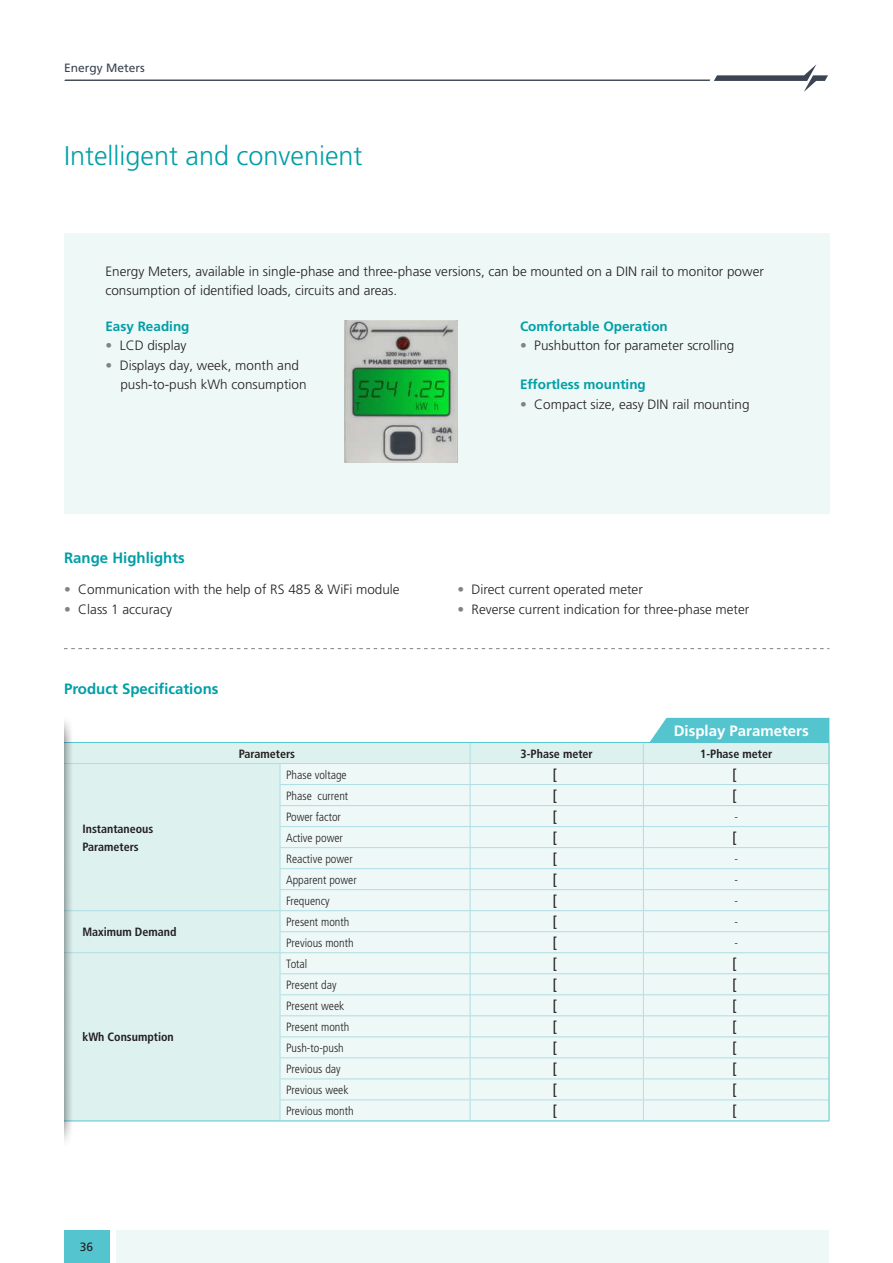
<style>
.page{position:relative;width:893px;height:1263px;background:#fff}
.page>*{position:absolute;margin:0;border:0;box-sizing:border-box;transform-origin:0 0}
.t1{font:300 27px "Frutiger LT Pro";color:#009fa6}
.t2{font:700 15px "Frutiger LT Pro";color:#009fa6}
.t3{font:700 15px "Frutiger LT Pro";color:#fff}
.t4{font:14.55px "Arial";color:#231f20}
.t5{font:300 13.5px/19.5px "Frutiger LT Pro";color:#231f20}
.t6{font:700 13.5px "Frutiger LT Pro";color:#009fa6}
.t7{font:300 condensed 12px "Frutiger LT Pro";color:#231f20}
.t8{font:700 condensed 12px/18.3px "Frutiger LT Pro";color:#231f20}
.t9{font:12px "Frutiger LT Pro";color:#3a4452}
.t10{font:12px "Frutiger LT Pro";color:#231f20}
.s1{color:#808285}
</style>
<div class="page">
<div style="left:116px;top:1231px;width:713px;height:32px;background:#eef8f7"></div>
<div style="left:64px;top:1231px;width:45px;height:32px;background:#54c5cf"></div>
<div style="left:64px;top:233px;width:765px;height:281px;background:#eef8f7"></div>
<svg style="left:64px;top:648px;width:765px;height:1px"></svg>
<svg style="left:73px;top:718px;width:757px;height:403px"></svg>
<img style="left:64px;top:721px;width:9px;height:420px">
<svg style="left:64px;top:64px;width:764px;height:28px"></svg>
<img style="left:344px;top:321px;width:113px;height:142px">
<p class="t9" style="left:64px;top:61px;width:82px">Energy Meters</p>
<p class="t1" style="left:64px;top:140px;width:300px">Intelligent and convenient</p>
<p class="t5" style="left:105px;top:262px;width:660px">Energy Meters, available in single-phase and three-phase versions, can be mounted on a DIN rail to monitor power consumption of identified loads, circuits and areas.</p>
<p class="t6" style="left:105px;top:318px;width:86px">Easy Reading</p>
<p class="t5" style="left:105px;top:336px;width:83px"><span class="s1">•</span> LCD display</p>
<p class="t5" style="left:120px;top:356px;width:188px;text-indent:-15px"><span class="s1">•</span> Displays day, week, month and push-to-push kWh consumption</p>
<p class="t2" style="left:64px;top:549px;width:122px">Range Highlights</p>
<p class="t5" style="left:64px;top:580px;width:337px"><span class="s1">•</span> Communication with the help of RS 485 &amp; WiFi module</p>
<p class="t5" style="left:64px;top:600px;width:110px"><span class="s1">•</span> Class 1 accuracy</p>
<p class="t2" style="left:64px;top:680px;width:156px">Product Specifications</p>
<p class="t6" style="left:520px;top:318px;width:149px">Comfortable Operation</p>
<p class="t5" style="left:520px;top:336px;width:216px"><span class="s1">•</span> Pushbutton for parameter scrolling</p>
<p class="t6" style="left:520px;top:377px;width:127px">Effortless mounting</p>
<p class="t5" style="left:520px;top:395px;width:231px"><span class="s1">•</span> Compact size, easy DIN rail mounting</p>
<p class="t5" style="left:457px;top:580px;width:187px"><span class="s1">•</span> Direct current operated meter</p>
<p class="t5" style="left:457px;top:600px;width:294px"><span class="s1">•</span> Reverse current indication for three-phase meter</p>
<p class="t3" style="left:674px;top:721px;width:137px">Display Parameters</p>
<p class="t8" style="left:82px;top:819px;width:72px">Instantaneous<br>Parameters</p>
<p class="t8" style="left:82px;top:923px;width:96px">Maximum Demand</p>
<p class="t8" style="left:82px;top:1028px;width:93px">kWh Consumption</p>
<p class="t10" style="left:80px;top:1240px;width:15px">36</p>
<p class="t8" style="left:239px;top:744px;width:58px">Parameters</p>
<p class="t8" style="left:521px;top:744px;width:74px">3-Phase meter</p>
<p class="t8" style="left:700px;top:744px;width:74px">1-Phase meter</p>
<p class="t7" style="left:286px;top:767px;width:62px">Phase voltage</p>
<p class="t4" style="left:553px;top:763px;width:6px">[</p>
<p class="t4" style="left:732px;top:763px;width:6px">[</p>
<p class="t7" style="left:286px;top:788px;width:64px">Phase current</p>
<p class="t4" style="left:553px;top:784px;width:6px">[</p>
<p class="t4" style="left:732px;top:784px;width:6px">[</p>
<p class="t7" style="left:286px;top:809px;width:56px">Power factor</p>
<p class="t4" style="left:553px;top:805px;width:6px">[</p>
<p class="t7" style="left:734px;top:809px;width:5px">-</p>
<p class="t7" style="left:286px;top:830px;width:58px">Active power</p>
<p class="t4" style="left:553px;top:826px;width:6px">[</p>
<p class="t4" style="left:732px;top:826px;width:6px">[</p>
<p class="t7" style="left:286px;top:851px;width:68px">Reactive power</p>
<p class="t4" style="left:553px;top:847px;width:6px">[</p>
<p class="t7" style="left:734px;top:851px;width:5px">-</p>
<p class="t7" style="left:286px;top:873px;width:72px">Apparent power</p>
<p class="t4" style="left:553px;top:868px;width:6px">[</p>
<p class="t7" style="left:734px;top:873px;width:5px">-</p>
<p class="t7" style="left:286px;top:894px;width:45px">Frequency</p>
<p class="t4" style="left:553px;top:889px;width:6px">[</p>
<p class="t7" style="left:734px;top:894px;width:5px">-</p>
<p class="t7" style="left:286px;top:915px;width:65px">Present month</p>
<p class="t4" style="left:553px;top:910px;width:6px">[</p>
<p class="t7" style="left:734px;top:915px;width:5px">-</p>
<p class="t7" style="left:286px;top:936px;width:69px">Previous month</p>
<p class="t4" style="left:553px;top:932px;width:6px">[</p>
<p class="t7" style="left:734px;top:936px;width:5px">-</p>
<p class="t7" style="left:286px;top:957px;width:23px">Total</p>
<p class="t4" style="left:553px;top:953px;width:6px">[</p>
<p class="t4" style="left:732px;top:953px;width:6px">[</p>
<p class="t7" style="left:286px;top:978px;width:52px">Present day</p>
<p class="t4" style="left:553px;top:974px;width:6px">[</p>
<p class="t4" style="left:732px;top:974px;width:6px">[</p>
<p class="t7" style="left:286px;top:999px;width:60px">Present week</p>
<p class="t4" style="left:553px;top:995px;width:6px">[</p>
<p class="t4" style="left:732px;top:995px;width:6px">[</p>
<p class="t7" style="left:286px;top:1020px;width:65px">Present month</p>
<p class="t4" style="left:553px;top:1016px;width:6px">[</p>
<p class="t4" style="left:732px;top:1016px;width:6px">[</p>
<p class="t7" style="left:286px;top:1041px;width:59px">Push-to-push</p>
<p class="t4" style="left:553px;top:1037px;width:6px">[</p>
<p class="t4" style="left:732px;top:1037px;width:6px">[</p>
<p class="t7" style="left:286px;top:1062px;width:56px">Previous day</p>
<p class="t4" style="left:553px;top:1058px;width:6px">[</p>
<p class="t4" style="left:732px;top:1058px;width:6px">[</p>
<p class="t7" style="left:286px;top:1083px;width:64px">Previous week</p>
<p class="t4" style="left:553px;top:1079px;width:6px">[</p>
<p class="t4" style="left:732px;top:1079px;width:6px">[</p>
<p class="t7" style="left:286px;top:1104px;width:69px">Previous month</p>
<p class="t4" style="left:553px;top:1100px;width:6px">[</p>
<p class="t4" style="left:732px;top:1100px;width:6px">[</p>
</div>
